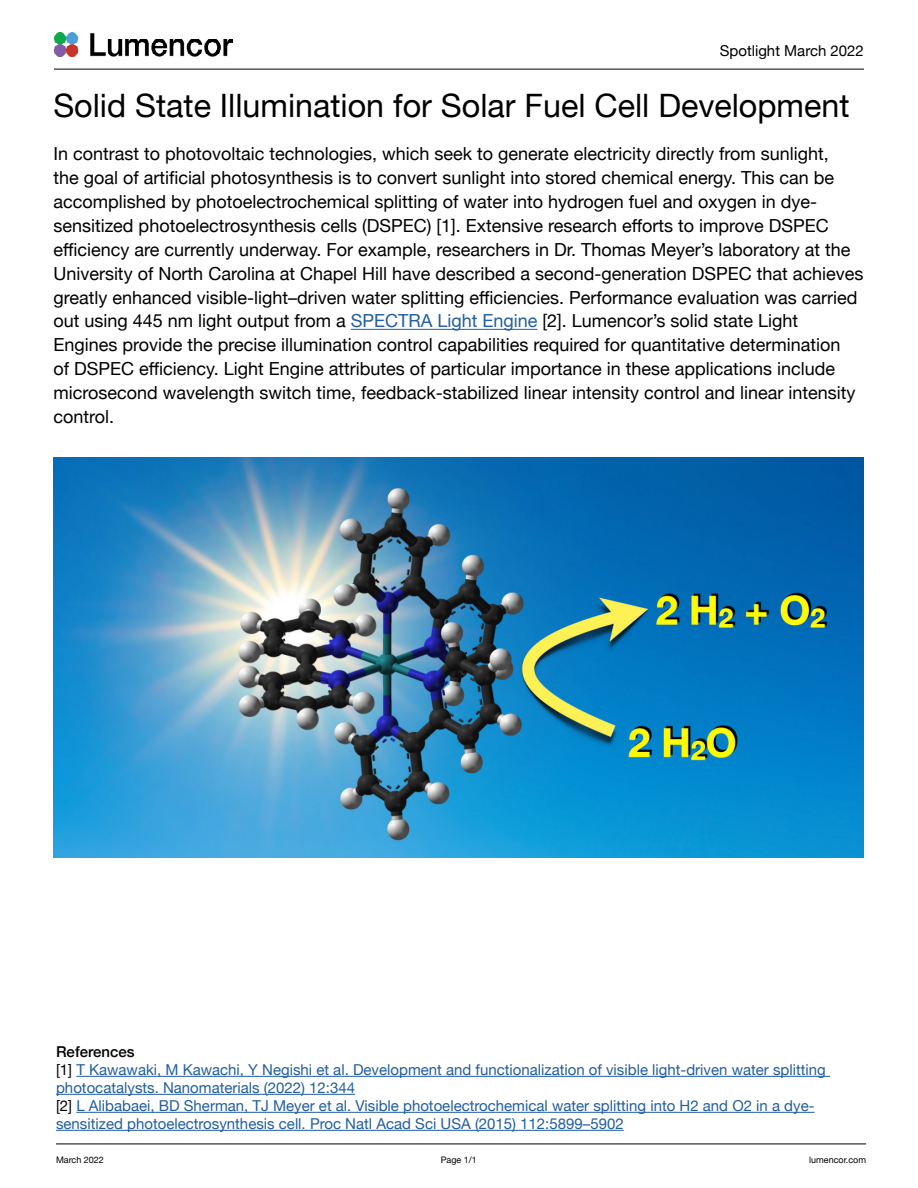
<style>
.page{position:relative;width:918px;height:1188px;background:#fff}
.page>*{position:absolute;margin:0;border:0;box-sizing:border-box;transform-origin:0 0}
.t1{font:32.25px "Helvetica Neue";color:#000}
.t2{font:18px/24px "Helvetica Neue";color:#000}
.t3{font:15px/18px "Helvetica Neue";color:#215e9e}
.t4{font:15px "Helvetica Neue";color:#000}
.t5{font:9px "Helvetica Neue";color:#000}
.s1{color:#215e9e}
.s2{font-weight:500;color:#000}
.s3{color:#000}
</style>
<div class="page">
<hr style="left:351px;top:329px;width:187px;height:1px;background:#215e9e">
<hr style="left:54px;top:69px;width:810px;height:1px;background:#000">
<hr style="left:56px;top:1144px;width:810px;height:1px;background:#000">
<img style="left:54px;top:32px;width:178px;height:25px">
<hr style="left:76px;top:1076px;width:754px;height:1px;background:#215e9e">
<hr style="left:56px;top:1094px;width:299px;height:1px;background:#215e9e">
<hr style="left:76px;top:1112px;width:739px;height:1px;background:#215e9e">
<hr style="left:56px;top:1130px;width:568px;height:1px;background:#215e9e">
<img style="left:53px;top:458px;width:811px;height:400px">
<p class="t4" style="left:720px;top:40px;width:146px">Spotlight March 2022</p>
<h1 class="t1" style="left:53px;top:82px;width:798px">Solid State Illumination for Solar Fuel Cell Development</h1>
<p class="t2" style="left:53px;top:142px;width:812px">In contrast to photovoltaic technologies, which seek to generate electricity directly from sunlight,<br>the goal of artificial photosynthesis is to convert sunlight into stored chemical energy. This can be accomplished by photoelectrochemical splitting of water into hydrogen fuel and oxygen in dye&shy;sensitized photoelectrosynthesis cells (DSPEC) [1]. Extensive research efforts to improve DSPEC efficiency are currently underway. For example, researchers in Dr. Thomas Meyer’s laboratory at the University of North Carolina at Chapel Hill have described a second-generation DSPEC that achieves greatly enhanced visible-light–driven water splitting efficiencies. Performance evaluation was carried out using 445 nm light output from a <span class="s1">SPECTRA Light Engine</span> [2]. Lumencor’s solid state Light Engines provide the precise illumination control capabilities required for quantitative determination<br>of DSPEC efficiency. Light Engine attributes of particular importance in these applications include microsecond wavelength switch time, feedback-stabilized linear intensity control and linear intensity control.</p>
<p class="t3" style="left:56px;top:1043px;width:771px"><span class="s2">References<br></span><span class="s3">[1]</span> T Kawawaki, M Kawachi, Y Negishi et al. Development and functionalization of visible light-driven water splitting photocatalysts. Nanomaterials (2022) 12:344<br><span class="s3">[2]</span> L Alibabaei, BD Sherman, TJ Meyer et al. Visible photoelectrochemical water splitting into H2 and O2 in a dye&shy;sensitized photoelectrosynthesis cell. Proc Natl Acad Sci USA (2015) 112:5899–5902</p>
<p class="t5" style="left:56px;top:1153px;width:49px">March 2022</p>
<p class="t5" style="left:441px;top:1153px;width:38px">Page 1/1</p>
<p class="t5" style="left:809px;top:1153px;width:58px">lumencor.com</p>
</div>
